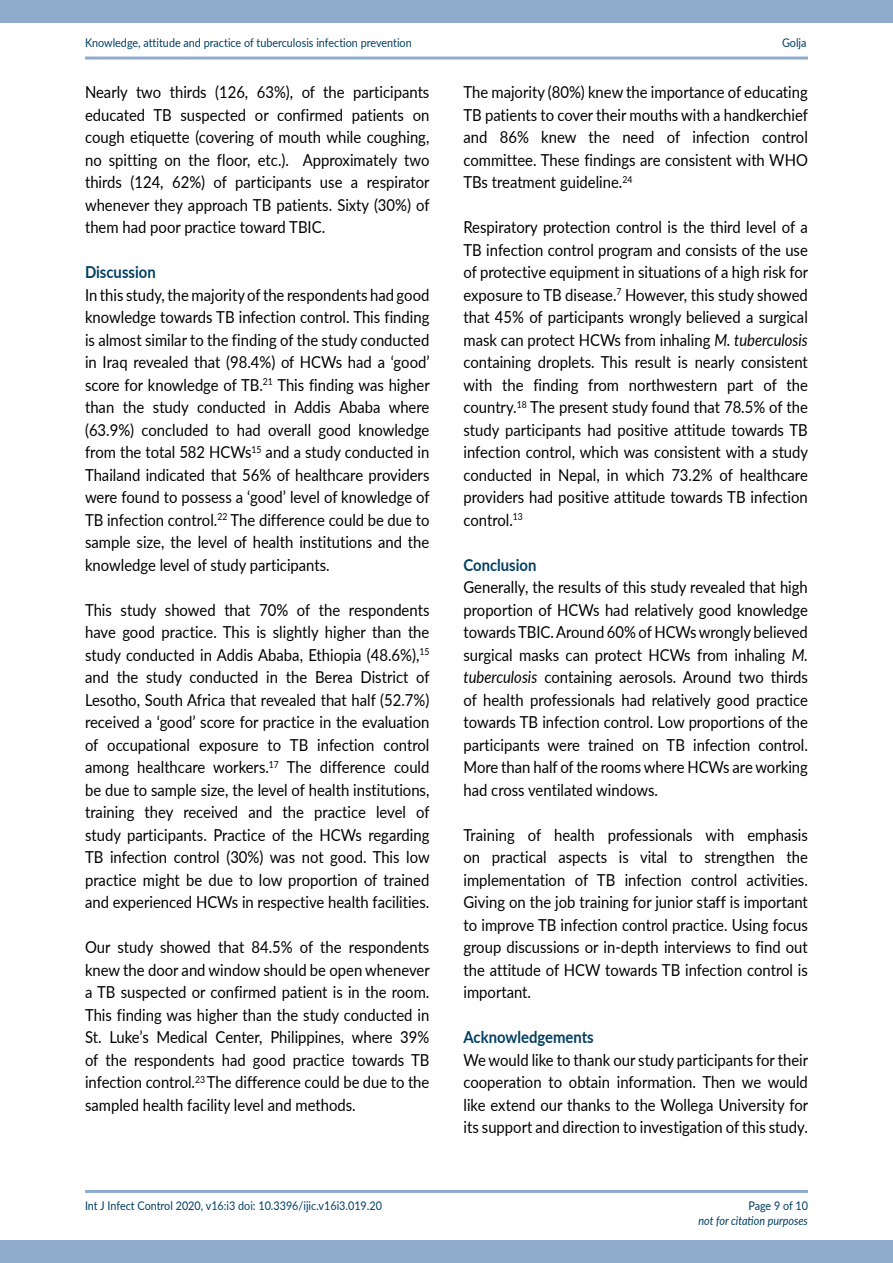
<style>
.page{position:relative;width:893px;height:1263px;background:#fff}
.page>*{position:absolute;margin:0;border:0;box-sizing:border-box;transform-origin:0 0}
.bodytext{font:16.5px/22.5px "Lato";color:#000;text-align:justify;scale:.9 1}
.sub1{font:700 16.5px "Lato";color:#003e61;scale:.9 1}
.t1{font:12px "Lato";color:#003e61;scale:.9 1}
.t2{font:italic 12px "Lato";color:#003e61;scale:.9 1}
.s1{font-style:italic}
</style>
<div class="page">
<div style="left:0;top:0;width:893px;height:23px;background:#8faccd"></div>
<div style="left:0;top:1240px;width:893px;height:23px;background:#8faccd"></div>
<hr style="left:85px;top:1190px;width:723px;height:3px;background:#8faccd">
<hr style="left:85px;top:57px;width:723px;height:3px;background:#8faccd">
<p class="t1" style="left:85px;top:34px;width:365px">Knowledge, attitude and practice of tuberculosis infection prevention</p>
<p class="t1" style="left:782px;top:34px;width:29px">Golja</p>
<p class="bodytext" style="left:85px;top:80px;width:384px">Nearly two thirds (126, 63%), of the participants educated TB suspected or confirmed patients on cough etiquette (covering of mouth while coughing, no spitting on the floor, etc.). Approximately two thirds (124, 62%) of participants use a respirator whenever they approach TB patients. Sixty (30%) of them had poor practice toward TBIC.</p>
<p class="sub1" style="left:85px;top:260px;width:80px">Discussion</p>
<p class="bodytext" style="left:85px;top:283px;width:385px">In this study, the majority of the respondents had good knowledge towards TB infection control. This finding is almost similar to the finding of the study conducted in Iraq revealed that (98.4%) of HCWs had a ‘good’ score for knowledge of TB.<sup>21</sup> This finding was higher than the study conducted in Addis Ababa where (63.9%) concluded to had overall good knowledge from the total 582 HCWs<sup>15</sup> and a study conducted in Thailand indicated that 56% of healthcare providers were found to possess a ‘good’ level of knowledge of TB infection control.<sup>22</sup> The difference could be due to sample size, the level of health institutions and the knowledge level of study participants.</p>
<p class="bodytext" style="left:85px;top:598px;width:384px">This study showed that 70% of the respondents have good practice. This is slightly higher than the study conducted in Addis Ababa, Ethiopia (48.6%),<sup>15 </sup>and the study conducted in the Berea District of Lesotho, South Africa that revealed that half (52.7%) received a ‘good’ score for practice in the evaluation of occupational exposure to TB infection control among healthcare workers.<sup>17</sup> The difference could be due to sample size, the level of health institutions, training they received and the practice level of study participants. Practice of the HCWs regarding TB infection control (30%) was not good. This low practice might be due to low proportion of trained and experienced HCWs in respective health facilities.</p>
<p class="bodytext" style="left:85px;top:935px;width:384px">Our study showed that 84.5% of the respondents knew the door and window should be open whenever a TB suspected or confirmed patient is in the room.<br>This finding was higher than the study conducted in St. Luke’s Medical Center, Philippines, where 39% of the respondents had good practice towards TB infection control.<sup>23</sup> The difference could be due to the sampled health facility level and methods.</p>
<p class="bodytext" style="left:463px;top:80px;width:384px">The majority (80%) knew the importance of educating TB patients to cover their mouths with a handkerchief and 86% knew the need of infection control committee. These findings are consistent with WHO TBs treatment guideline.<sup>24</sup></p>
<p class="bodytext" style="left:463px;top:215px;width:384px">Respiratory protection control is the third level of a TB infection control program and consists of the use of protective equipment in situations of a high risk for exposure to TB disease.<sup>7</sup> However, this study showed that 45% of participants wrongly believed a surgical mask can protect HCWs from inhaling <span class="s1">M. tuberculosis </span>containing droplets. This result is nearly consistent with the finding from northwestern part of the country.<sup>18</sup> The present study found that 78.5% of the study participants had positive attitude towards TB infection control, which was consistent with a study conducted in Nepal, in which 73.2% of healthcare providers had positive attitude towards TB infection control.<sup>13</sup></p>
<p class="sub1" style="left:463px;top:553px;width:83px">Conclusion</p>
<p class="bodytext" style="left:463px;top:575px;width:384px">Generally, the results of this study revealed that high proportion of HCWs had relatively good knowledge towards TBIC. Around 60% of HCWs wrongly believed surgical masks can protect HCWs from inhaling <span class="s1">M. tuberculosis</span> containing aerosols. Around two thirds of health professionals had relatively good practice towards TB infection control. Low proportions of the participants were trained on TB infection control.<br>More than half of the rooms where HCWs are working had cross ventilated windows.</p>
<p class="bodytext" style="left:463px;top:823px;width:384px">Training of health professionals with emphasis on practical aspects is vital to strengthen the implementation of TB infection control activities.<br>Giving on the job training for junior staff is important to improve TB infection control practice. Using focus group discussions or in-depth interviews to find out the attitude of HCW towards TB infection control is important.</p>
<p class="sub1" style="left:463px;top:1025px;width:146px">Acknowledgements</p>
<p class="bodytext" style="left:463px;top:1048px;width:384px">We would like to thank our study participants for their cooperation to obtain information. Then we would like extend our thanks to the Wollega University for its support and direction to investigation of this study.</p>
<p class="t1" style="left:85px;top:1197px;width:331px">Int J Infect Control 2020, v16:i3 doi: 10.3396/ijic.v16i3.019.20</p>
<p class="t1" style="left:748px;top:1197px;width:68px">Page 9 of 10</p>
<p class="t2" style="left:698px;top:1211px;width:123px">not for citation purposes</p>
</div>
